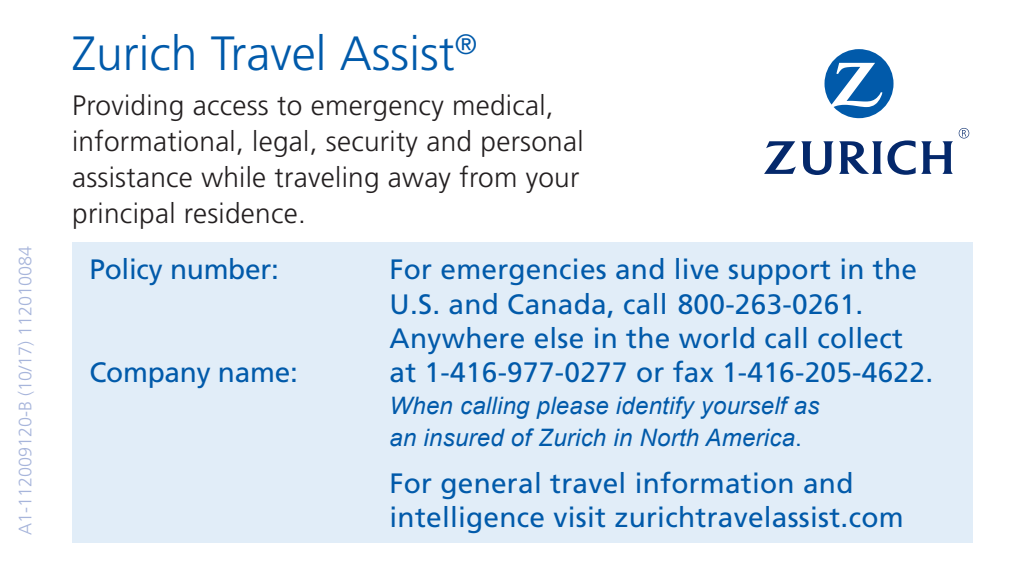
<style>
.page{position:relative;width:1009px;height:577px;background:#fff}
.page>*{position:absolute;margin:0;border:0;box-sizing:border-box;transform-origin:0 0}
.t1{font:300 48px "Frutiger LT Std";color:#015aaa}
.t2{font:28px/34px "Frutiger LT Std";letter-spacing:.01em;color:#015aaa}
.t3{font:300 28px/36px "Frutiger LT Std";letter-spacing:.01em;color:#231f20}
.t4{font:28px "Frutiger LT Std";letter-spacing:-.01em;color:#015aaa}
.t5{font:italic 24px/32px "Arial";letter-spacing:.01em;color:#015aaa}
.t6{font:300 18px "Frutiger LT Std";color:#a7b5db}
.s1{font-style:normal}
</style>
<div class="page">
<div style="left:72px;top:242px;width:900px;height:300px;background:#e1edf8"></div>
<svg style="left:824px;top:49px;width:69px;height:69px"></svg>
<svg style="left:764px;top:128px;width:205px;height:47px"></svg>
<p class="t6" style="left:15px;top:534px;width:291px;rotate:-90deg">A1-112009120-B (10/17) 112010084</p>
<h1 class="t1" style="left:72px;top:26px;width:406px">Zurich Travel Assist<sup>®</sup></h1>
<p class="t3" style="left:72px;top:87px;width:513px">Providing access to emergency medical, informational, legal, security and personal assistance while traveling away from your principal residence.</p>
<p class="t4" style="left:89px;top:253px;width:191px">Policy number:</p>
<p class="t4" style="left:89px;top:356px;width:210px">Company name:</p>
<p class="t2" style="left:389px;top:253px;width:545px">For emergencies and live support in the U.S. and Canada, call 800-263-0261.<br>Anywhere else in the world call collect at 1-416-977-0277 or fax 1-416-205-4622.</p>
<p class="t5" style="left:389px;top:389px;width:431px">When calling please identify yourself as an insured of Zurich in North America<span class="s1">.</span></p>
<p class="t2" style="left:389px;top:466px;width:515px">For general travel information and intelligence visit zurichtravelassist.com</p>
</div>
